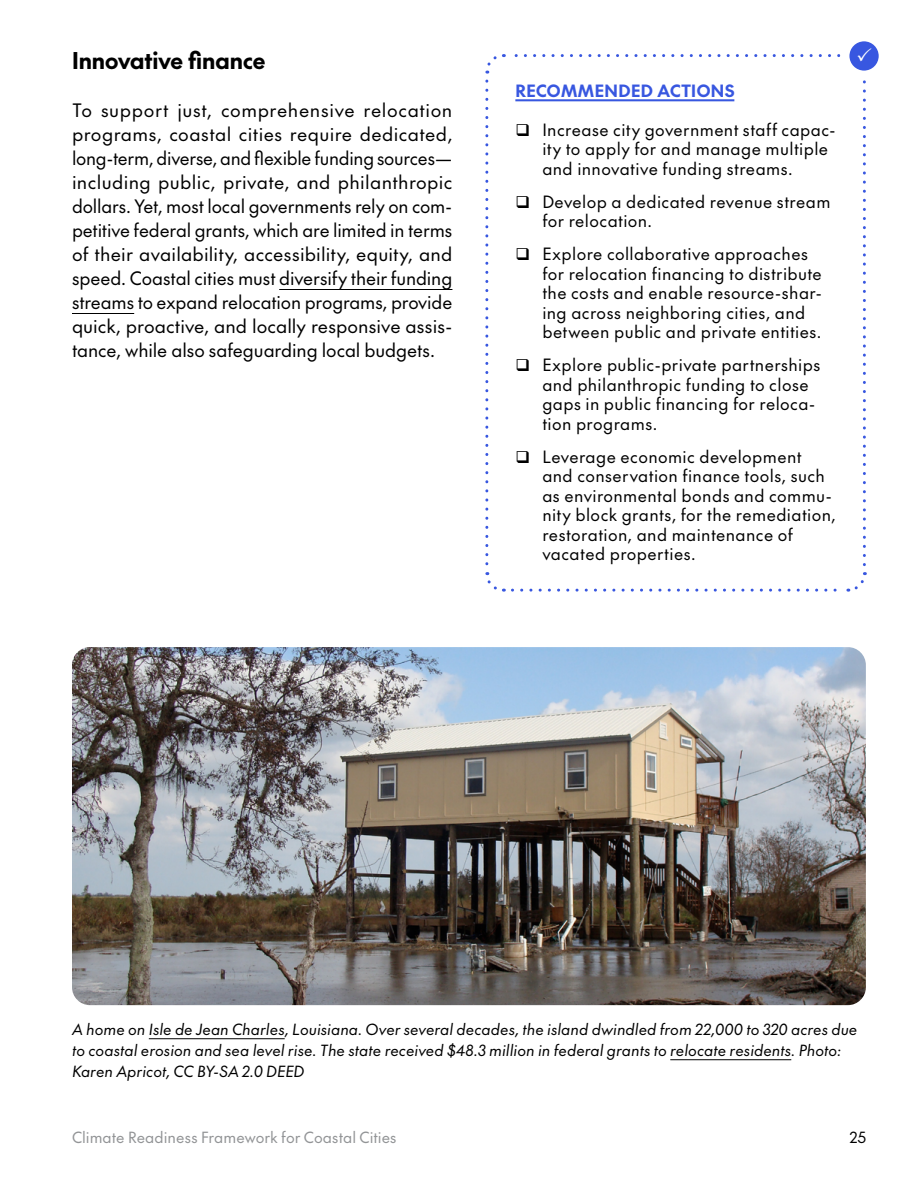
<style>
.page{position:relative;width:918px;height:1188px;background:#fff}
.page>*{position:absolute;margin:0;border:0;box-sizing:border-box;transform-origin:0 0}
.t1{font:700 22.5px "The Future";color:#000}
.t2{font:18px/24px "The Future";letter-spacing:-.005em;color:#000;text-align:justify}
.t3{font:16.5px/19.5px "The Future";letter-spacing:.025em;color:#000}
.t4{font:700 16.5px "The Future";letter-spacing:.025em;color:#3857e0}
.t5{font:italic 15px/21px "The Future";letter-spacing:.005em;color:#000}
.t6{font:15px "The Future";letter-spacing:.005em;color:#929496}
.t7{font:15px "The Future";color:#000}
</style>
<div class="page">
<hr style="left:515px;top:99px;width:219px;height:2px;background:#3857e0">
<svg style="left:485px;top:81px;width:19px;height:511px"></svg>
<svg style="left:512px;top:572px;width:355px;height:20px"></svg>
<svg style="left:485px;top:54px;width:354px;height:20px"></svg>
<hr style="left:279px;top:289px;width:173px;height:1px;background:#000">
<hr style="left:72px;top:313px;width:62px;height:1px;background:#000">
<hr style="left:149px;top:1038px;width:136px;height:1px;background:#000">
<hr style="left:670px;top:1059px;width:121px;height:1px;background:#000">
<img style="left:72px;top:647px;width:794px;height:358px">
<svg style="left:845px;top:37px;width:38px;height:38px"></svg>
<div style="left:840px;top:32px;width:48px;height:48px;border:9px solid #fff;border-radius:50%"></div>
<svg style="left:848px;top:48px;width:23px;height:517px"></svg>
<h1 class="t1" style="left:72px;top:44px;width:195px">Innovative finance</h1>
<p class="t2" style="left:72px;top:98px;width:382px">To support just, comprehensive relocation programs, coastal cities require dedicated, long-term, diverse, and flexible funding sources— including public, private, and philanthropic dollars. Yet, most local governments rely on com&shy;petitive federal grants, which are limited in terms of their availability, accessibility, equity, and speed. Coastal cities must diversify their funding streams to expand relocation programs, provide quick, proactive, and locally responsive assis&shy;tance, while also safeguarding local budgets.</p>
<p class="t4" style="left:515px;top:78px;width:221px">RECOMMENDED ACTIONS</p>
<p class="t3" style="left:542px;top:119px;width:295px">Increase city government staff capac&shy;ity to apply for and manage multiple and innovative funding streams.</p>
<p class="t3" style="left:542px;top:191px;width:290px">Develop a dedicated revenue stream for relocation.</p>
<p class="t3" style="left:542px;top:244px;width:281px">Explore collaborative approaches for relocation financing to distribute the costs and enable resource-shar&shy;ing across neighboring cities, and between public and private entities.</p>
<p class="t3" style="left:542px;top:355px;width:279px">Explore public-private partnerships and philanthropic funding to close gaps in public financing for reloca&shy;tion programs.</p>
<p class="t3" style="left:542px;top:446px;width:295px">Leverage economic development and conservation finance tools, such as environmental bonds and commu&shy;nity block grants, for the remediation, restoration, and maintenance of vacated properties.</p>
<p class="t5" style="left:72px;top:1019px;width:787px">A home on Isle de Jean Charles, Louisiana. Over several decades, the island dwindled from 22,000 to 320 acres due to coastal erosion and sea level rise. The state received $48.3 million in federal grants to relocate residents. Photo:<br>Karen Apricot, CC BY-SA 2.0 DEED</p>
<p class="t6" style="left:72px;top:1127px;width:326px">Climate Readiness Framework for Coastal Cities</p>
<p class="t7" style="left:850px;top:1127px;width:17px">25</p>
</div>
